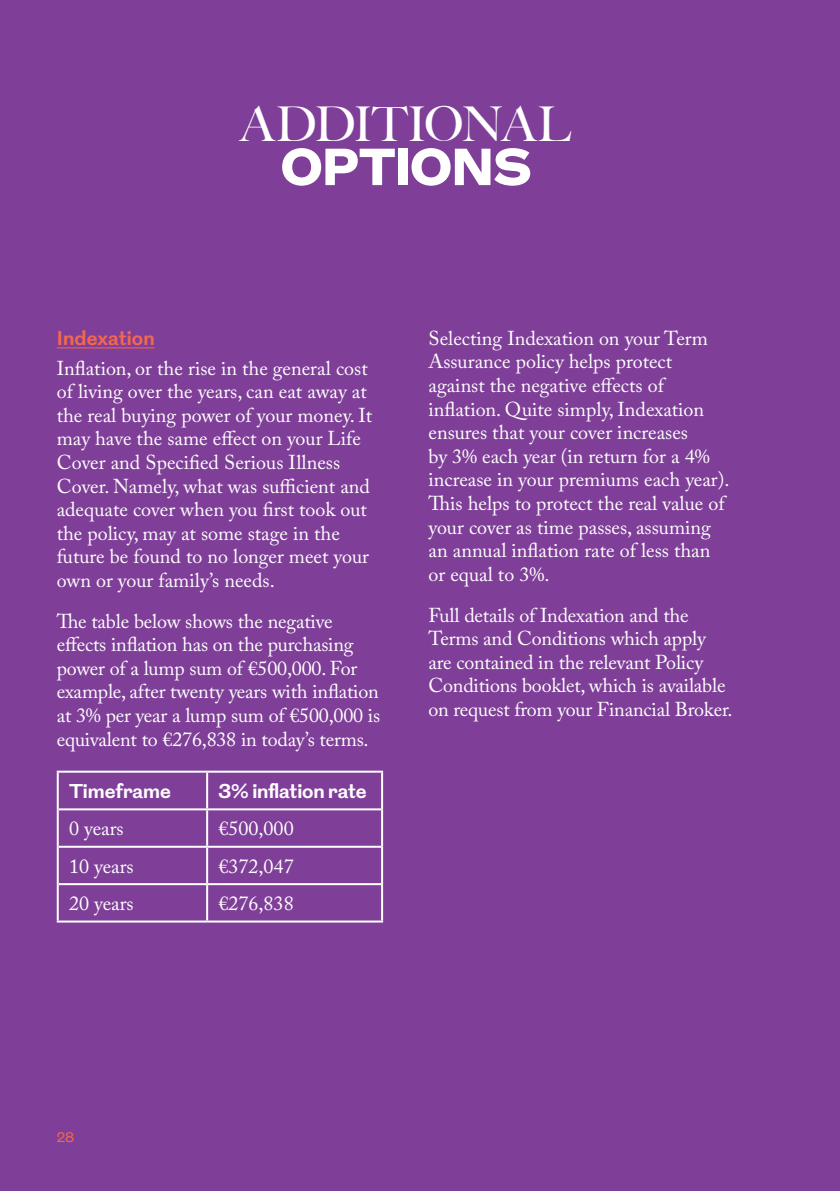
<style>
.page{position:relative;width:840px;height:1191px;background:#fff}
.page>*{position:absolute;margin:0;border:0;box-sizing:border-box;transform-origin:0 0}
.t1{font:900 52px "Grot";letter-spacing:-.005em;color:#fff}
.t2{font:500 48px "Big Caslon";letter-spacing:-.04em;color:#fff}
.t3{font:20px/23.6px "Adobe Caslon Pro";color:#fff}
.t4{font:700 20px "Grot";letter-spacing:-.01em;color:#fff}
.t5{font:700 20px "Grot";letter-spacing:.005em;color:#f2684e}
.t6{font:14px "Grot";color:#f2684e}
</style>
<div class="page">
<div style="left:0;top:0;width:839px;height:1191px;background:#7f3f98"></div>
<hr style="left:57px;top:347px;width:98px;height:1px;background:#f2684e">
<hr style="left:57px;top:770px;width:150px;height:2px;background:#fff">
<hr style="left:57px;top:772px;width:2px;height:37px;background:#fff">
<hr style="left:207px;top:770px;width:176px;height:2px;background:#fff">
<hr style="left:206px;top:772px;width:2px;height:36px;background:#fff">
<hr style="left:381px;top:772px;width:2px;height:37px;background:#fff">
<hr style="left:57px;top:809px;width:2px;height:37px;background:#fff">
<hr style="left:206px;top:810px;width:2px;height:35px;background:#fff">
<hr style="left:381px;top:809px;width:2px;height:37px;background:#fff">
<hr style="left:57px;top:846px;width:2px;height:38px;background:#fff">
<hr style="left:206px;top:847px;width:2px;height:36px;background:#fff">
<hr style="left:381px;top:846px;width:2px;height:38px;background:#fff">
<hr style="left:57px;top:884px;width:2px;height:36px;background:#fff">
<hr style="left:206px;top:885px;width:2px;height:35px;background:#fff">
<hr style="left:381px;top:884px;width:2px;height:36px;background:#fff">
<hr style="left:59px;top:808px;width:148px;height:2px;background:#fff">
<hr style="left:207px;top:808px;width:174px;height:2px;background:#fff">
<hr style="left:59px;top:845px;width:148px;height:2px;background:#fff">
<hr style="left:207px;top:845px;width:174px;height:2px;background:#fff">
<hr style="left:59px;top:883px;width:148px;height:2px;background:#fff">
<hr style="left:207px;top:883px;width:174px;height:2px;background:#fff">
<hr style="left:57px;top:920px;width:150px;height:2px;background:#fff">
<hr style="left:207px;top:920px;width:176px;height:2px;background:#fff">
<h2 class="t2" style="left:240px;top:85px;width:298px">ADDITIONAL</h2>
<h1 class="t1" style="left:281px;top:130px;width:251px">OPTIONS</h1>
<p class="t5" style="left:57px;top:325px;width:99px">Indexation</p>
<p class="t3" style="left:57px;top:356px;width:317px">Inflation, or the rise in the general cost of living over the years, can eat away at the real buying power of your money. It may have the same effect on your Life Cover and Specified Serious Illness Cover. Namely, what was sufficient and adequate cover when you first took out the policy, may at some stage in the future be found to no longer meet your own or your family’s needs.</p>
<p class="t3" style="left:57px;top:609px;width:325px">The table below shows the negative effects inflation has on the purchasing power of a lump sum of €500,000. For example, after twenty years with inflation at 3% per year a lump sum of €500,000 is equivalent to €276,838 in today’s terms.</p>
<p class="t4" style="left:69px;top:778px;width:103px">Timeframe</p>
<p class="t4" style="left:218px;top:778px;width:149px">3% inflation rate</p>
<p class="t3" style="left:69px;top:816px;width:56px">0 years</p>
<p class="t3" style="left:218px;top:816px;width:77px">€500,000</p>
<p class="t3" style="left:69px;top:854px;width:66px">10 years</p>
<p class="t3" style="left:218px;top:854px;width:77px">€372,047</p>
<p class="t3" style="left:69px;top:891px;width:66px">20 years</p>
<p class="t3" style="left:218px;top:891px;width:77px">€276,838</p>
<p class="t3" style="left:428px;top:326px;width:302px">Selecting Indexation on your Term Assurance policy helps protect against the negative effects of inflation. Quite simply, Indexation ensures that your cover increases<br>by 3% each year (in return for a 4% increase in your premiums each year).<br>This helps to protect the real value of your cover as time passes, assuming an annual inflation rate of less than or equal to 3%.</p>
<p class="t3" style="left:428px;top:603px;width:305px">Full details of Indexation and the Terms and Conditions which apply are contained in the relevant Policy Conditions booklet, which is available on request from your Financial Broker.</p>
<p class="t6" style="left:57px;top:1128px;width:19px">28</p>
</div>
